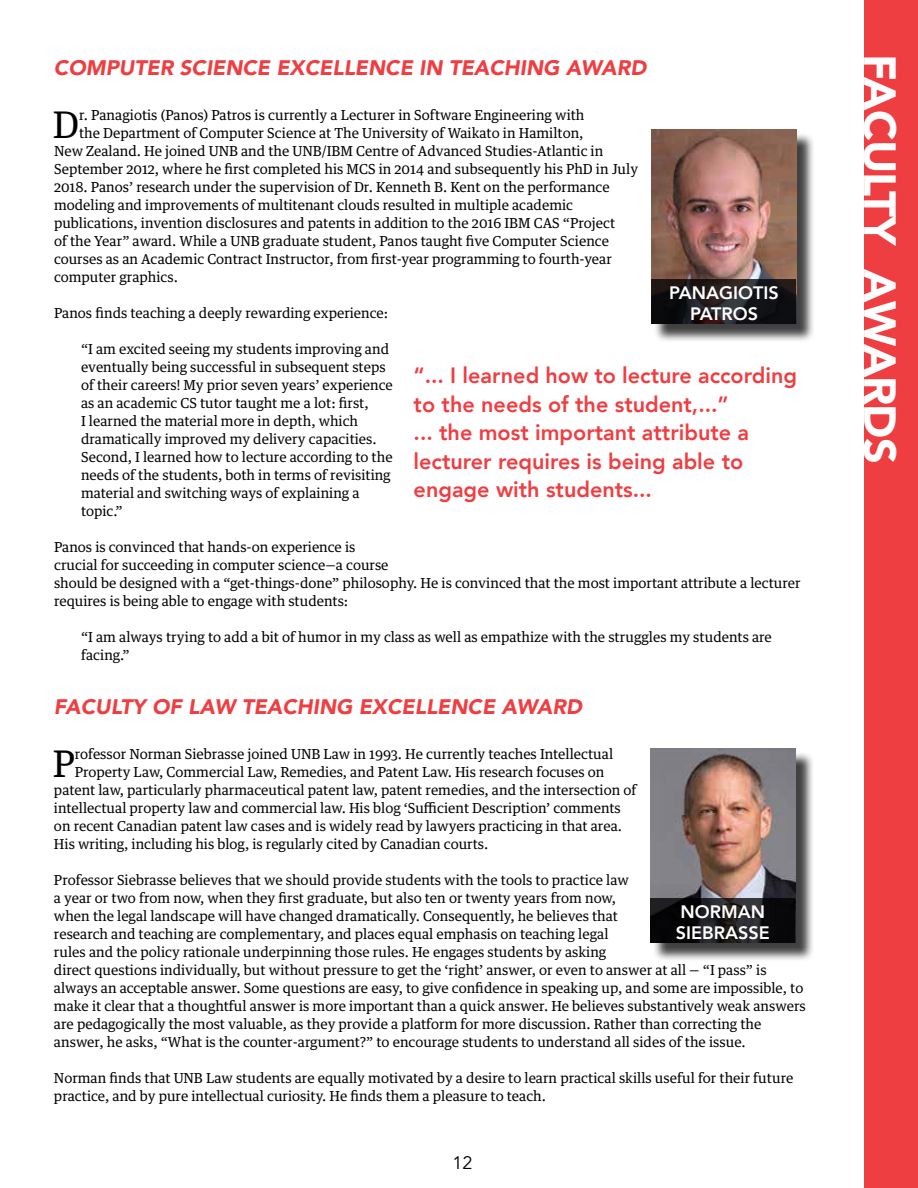
<style>
.page{position:relative;width:918px;height:1188px;background:#fff}
.page>*{position:absolute;margin:0;border:0;box-sizing:border-box;transform-origin:0 0}
.t1{font:900 45px "Avenir";letter-spacing:-.02em;color:#fff}
.t2{font:36.75px "Guardian Text Egyp";color:#000}
.t3{font:800 22.05px/28.5px "Avenir";color:#ef3e42}
.t4{font:italic 900 21px "Avenir";color:#ef3e42}
.t5{font:800 18px/21.6px "Avenir";color:#fff}
.t6{font:18px "Avenir";color:#000}
.t7{font:13.8px/18px "Guardian Text Egyp";color:#000}
</style>
<div class="page">
<div style="left:864px;top:0;width:54px;height:1188px;background:#ef3e42"></div>
<div style="left:652px;top:751px;width:162px;height:211px;background:#000;opacity:.75"></div>
<img style="left:650px;top:749px;width:146px;height:194px">
<svg style="left:651px;top:898px;width:144px;height:45px;background:#141415"></svg>
<div style="left:653px;top:132px;width:162px;height:211px;background:#000;opacity:.75"></div>
<img style="left:651px;top:130px;width:146px;height:194px">
<svg style="left:652px;top:279px;width:144px;height:45px;background:#1b181a"></svg>
<h3 class="t4" style="left:54px;top:50px;width:594px">COMPUTER SCIENCE EXCELLENCE IN TEACHING AWARD</h3>
<h2 class="t2" style="left:53px;top:94px;width:28px">D</h2>
<p class="t7" style="left:79px;top:105px;width:507px">r. Panagiotis (Panos) Patros is currently a Lecturer in Software Engineering with</p>
<p class="t7" style="left:79px;top:123px;width:506px">the Department of Computer Science at The University of Waikato in Hamilton,</p>
<p class="t7" style="left:54px;top:141px;width:551px">New Zealand. He joined UNB and the UNB/IBM Centre of Advanced Studies-Atlantic in</p>
<p class="t7" style="left:54px;top:159px;width:586px">September 2012, where he first completed his MCS in 2014 and subsequently his PhD in July</p>
<p class="t7" style="left:54px;top:177px;width:557px">2018. Panos’ research under the supervision of Dr. Kenneth B. Kent on the performance</p>
<p class="t7" style="left:54px;top:195px;width:521px">modeling and improvements of multitenant clouds resulted in multiple academic</p>
<p class="t7" style="left:54px;top:213px;width:563px">publications, invention disclosures and patents in addition to the 2016 IBM CAS “Project</p>
<p class="t7" style="left:54px;top:231px;width:556px">of the Year” award. While a UNB graduate student, Panos taught five Computer Science</p>
<p class="t7" style="left:54px;top:249px;width:559px">courses as an Academic Contract Instructor, from first-year programming to fourth-year</p>
<p class="t7" style="left:54px;top:267px;width:126px">computer graphics.</p>
<p class="t7" style="left:54px;top:303px;width:336px">Panos finds teaching a deeply rewarding experience:</p>
<p class="t7" style="left:81px;top:339px;width:313px">“I am excited seeing my students improving and eventually being successful in subsequent steps of their careers! My prior seven years’ experience as an academic CS tutor taught me a lot: first,<br>I learned the material more in depth, which dramatically improved my delivery capacities.<br>Second, I learned how to lecture according to the needs of the students, both in terms of revisiting material and switching ways of explaining a topic.”</p>
<p class="t7" style="left:54px;top:537px;width:748px">Panos is convinced that hands-on experience is<br>crucial for succeeding in computer science—a course<br>should be designed with a “get-things-done” philosophy. He is convinced that the most important attribute a lecturer requires is being able to engage with students:</p>
<p class="t7" style="left:81px;top:627px;width:692px">“I am always trying to add a bit of humor in my class as well as empathize with the struggles my students are facing.”</p>
<h3 class="t5" style="left:669px;top:282px;width:111px;text-align:center">PANAGIOTIS<br>PATROS</h3>
<h3 class="t3" style="left:414px;top:361px;width:385px">“... I learned how to lecture according to the needs of the student,...”<br>... the most important attribute a lecturer requires is being able to engage with students...</h3>
<h3 class="t4" style="left:54px;top:689px;width:530px">FACULTY OF LAW TEACHING EXCELLENCE AWARD</h3>
<h2 class="t2" style="left:53px;top:733px;width:23px">P</h2>
<p class="t7" style="left:75px;top:744px;width:540px">rofessor Norman Siebrasse joined UNB Law in 1993. He currently teaches Intellectual</p>
<p class="t7" style="left:75px;top:762px;width:531px">Property Law, Commercial Law, Remedies, and Patent Law. His research focuses on</p>
<p class="t7" style="left:54px;top:780px;width:584px">patent law, particularly pharmaceutical patent law, patent remedies, and the intersection of</p>
<p class="t7" style="left:54px;top:798px;width:568px">intellectual property law and commercial law. His blog ‘Sufficient Description’ comments</p>
<p class="t7" style="left:54px;top:816px;width:570px">on recent Canadian patent law cases and is widely read by lawyers practicing in that area.</p>
<p class="t7" style="left:54px;top:834px;width:436px">His writing, including his blog, is regularly cited by Canadian courts.</p>
<p class="t7" style="left:54px;top:870px;width:753px">Professor Siebrasse believes that we should provide students with the tools to practice law<br>a year or two from now, when they first graduate, but also ten or twenty years from now,<br>when the legal landscape will have changed dramatically. Consequently, he believes that<br>research and teaching are complementary, and places equal emphasis on teaching legal<br>rules and the policy rationale underpinning those rules. He engages students by asking<br>direct questions individually, but without pressure to get the ‘right’ answer, or even to answer at all — “I pass” is always an acceptable answer. Some questions are easy, to give confidence in speaking up, and some are impossible, to make it clear that a thoughtful answer is more important than a quick answer. He believes substantively weak answers are pedagogically the most valuable, as they provide a platform for more discussion. Rather than correcting the answer, he asks, “What is the counter-argument?” to encourage students to understand all sides of the issue.</p>
<p class="t7" style="left:54px;top:1067px;width:741px">Norman finds that UNB Law students are equally motivated by a desire to learn practical skills useful for their future practice, and by pure intellectual curiosity. He finds them a pleasure to teach.</p>
<h3 class="t5" style="left:676px;top:901px;width:95px">NORMAN<br>SIEBRASSE</h3>
<h3 class="t6" style="left:452px;top:1152px;width:22px">12</h3>
<h1 class="t1" style="left:918px;top:54px;width:411px;rotate:90deg">FACULTY AWARDS</h1>
</div>
